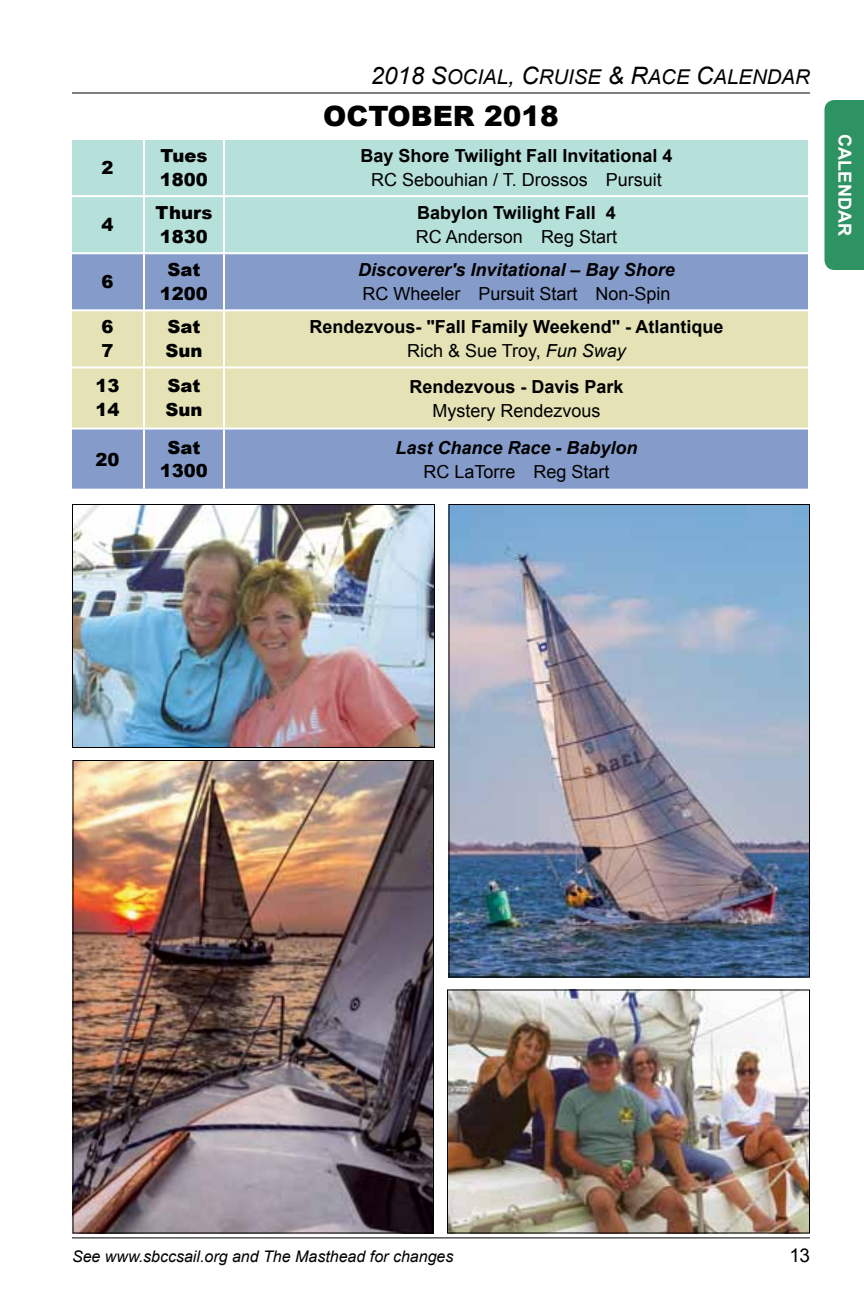
<style>
.page{position:relative;width:864px;height:1296px;background:#fff}
.page>*{position:absolute;margin:0;border:0;box-sizing:border-box;transform-origin:0 0}
.t1{font:900 28px "Arial";color:#000}
.t2{font:20.4px "Arial Italic MT SC850";color:#000}
.t3{font:19px "Arial";color:#000}
.t4{font:700 18px/24px "Arial";color:#000;text-align:center}
.t5{font:18px "Arial";color:#000}
.t6{font:italic 700 18px "Arial";color:#000}
.t7{font:900 18px/24px "Arial";color:#000}
.t8{font:700 18px "Arial";letter-spacing:.01em;color:#fff}
.t9{font:italic 16px "Arial";color:#000}
.s1{font-size:24px}
.s2{font-weight:400}
.s3{font-weight:400;font-style:italic}
</style>
<div class="page">
<hr style="left:72px;top:1237px;width:738px;height:1px;background:#000">
<div style="left:72px;top:140px;width:736px;height:112px;background:#b6e0da"></div>
<div style="left:72px;top:254px;width:736px;height:235px;background:#859cca"></div>
<div style="left:72px;top:311px;width:736px;height:117px;background:#e5e3b6"></div>
<hr style="left:143px;top:197px;width:2px;height:55px;background:#fff">
<hr style="left:223px;top:197px;width:2px;height:55px;background:#fff">
<hr style="left:143px;top:254px;width:2px;height:55px;background:#fff">
<hr style="left:223px;top:254px;width:2px;height:55px;background:#fff">
<hr style="left:72px;top:195px;width:72px;height:2px;background:#fff">
<hr style="left:72px;top:309px;width:72px;height:2px;background:#fff">
<hr style="left:72px;top:366px;width:72px;height:2px;background:#fff">
<hr style="left:143px;top:140px;width:2px;height:55px;background:#fff">
<hr style="left:144px;top:195px;width:80px;height:2px;background:#fff">
<hr style="left:143px;top:311px;width:2px;height:55px;background:#fff">
<hr style="left:143px;top:368px;width:2px;height:60px;background:#fff">
<hr style="left:144px;top:309px;width:80px;height:2px;background:#fff">
<hr style="left:144px;top:366px;width:80px;height:2px;background:#fff">
<hr style="left:223px;top:140px;width:2px;height:55px;background:#fff">
<hr style="left:224px;top:195px;width:584px;height:2px;background:#fff">
<hr style="left:223px;top:311px;width:2px;height:55px;background:#fff">
<hr style="left:223px;top:368px;width:2px;height:60px;background:#fff">
<hr style="left:224px;top:309px;width:584px;height:2px;background:#fff">
<hr style="left:224px;top:366px;width:584px;height:2px;background:#fff">
<hr style="left:72px;top:428px;width:72px;height:2px;background:#fff">
<hr style="left:143px;top:430px;width:2px;height:59px;background:#fff">
<hr style="left:144px;top:428px;width:80px;height:2px;background:#fff">
<hr style="left:223px;top:430px;width:2px;height:59px;background:#fff">
<hr style="left:224px;top:428px;width:584px;height:2px;background:#fff">
<img style="left:74px;top:762px;width:358px;height:470px">
<img style="left:74px;top:506px;width:359px;height:240px">
<div style="left:72px;top:504px;width:363px;height:244px;border:1px solid #000"></div>
<img style="left:449px;top:992px;width:359px;height:240px">
<div style="left:447px;top:990px;width:363px;height:244px;border:1px solid #000"></div>
<img style="left:450px;top:506px;width:358px;height:470px">
<hr style="left:72px;top:92px;width:738px;height:2px;background:#000">
<div style="left:824px;top:100px;width:40px;height:170px;background:#2e9362"></div>
<p class="t2" style="left:371px;top:64px;width:441px"><span class="s1">2018 S</span>OCIAL<span class="s1">, C</span>RUISE <span class="s1">&amp; R</span>ACE <span class="s1">C</span>ALENDAR</p>
<h1 class="t1" style="left:323px;top:96px;width:237px">OCTOBER 2018</h1>
<p class="t7" style="left:101px;top:155px;width:14px">2</p>
<p class="t7" style="left:160px;top:143px;width:50px">Tues<br>1800</p>
<p class="t4" style="left:361px;top:144px;width:313px">Bay Shore Twilight Fall Invitational 4</p>
<p class="t5" style="left:371px;top:168px;width:292px">RC Sebouhian / T. Drossos Pursuit</p>
<p class="t7" style="left:101px;top:212px;width:14px">4</p>
<p class="t7" style="left:156px;top:200px;width:58px">Thurs<br>1830</p>
<p class="t4" style="left:417px;top:201px;width:200px">Babylon Twilight Fall 4</p>
<p class="t5" style="left:416px;top:225px;width:203px">RC Anderson Reg Start</p>
<p class="t7" style="left:101px;top:269px;width:14px">6</p>
<p class="t7" style="left:160px;top:257px;width:50px;text-align:center">Sat<br>1200</p>
<p class="t6" style="left:358px;top:258px;width:318px">Discoverer's Invitational – Bay Shore</p>
<p class="t5" style="left:362px;top:282px;width:310px">RC Wheeler Pursuit Start Non-Spin</p>
<p class="t7" style="left:101px;top:314px;width:14px">6<br>7</p>
<p class="t7" style="left:166px;top:314px;width:39px">Sat<br>Sun</p>
<p class="t4" style="left:309px;top:316px;width:416px">Rendezvous- "Fall Family Weekend" - Atlantique<br><span class="s2">Rich &amp; Sue Troy,</span> <span class="s3">Fun Sway</span></p>
<p class="t7" style="left:95px;top:373px;width:26px">13<br>14</p>
<p class="t7" style="left:165px;top:373px;width:39px">Sat<br>Sun</p>
<p class="t4" style="left:409px;top:375px;width:216px">Rendezvous - Davis Park</p>
<p class="t5" style="left:432px;top:398px;width:170px">Mystery Rendezvous</p>
<p class="t7" style="left:95px;top:447px;width:26px">20</p>
<p class="t7" style="left:160px;top:435px;width:50px;text-align:center">Sat<br>1300</p>
<p class="t6" style="left:395px;top:435px;width:244px">Last Chance Race - Babylon</p>
<p class="t5" style="left:423px;top:459px;width:188px">RC LaTorre Reg Start</p>
<p class="t8" style="left:857px;top:134px;width:102px;rotate:90deg">Calendar</p>
<p class="t9" style="left:72px;top:1246px;width:383px">See www.sbccsail.org and The Masthead for changes</p>
<p class="t3" style="left:789px;top:1243px;width:22px">13</p>
</div>
